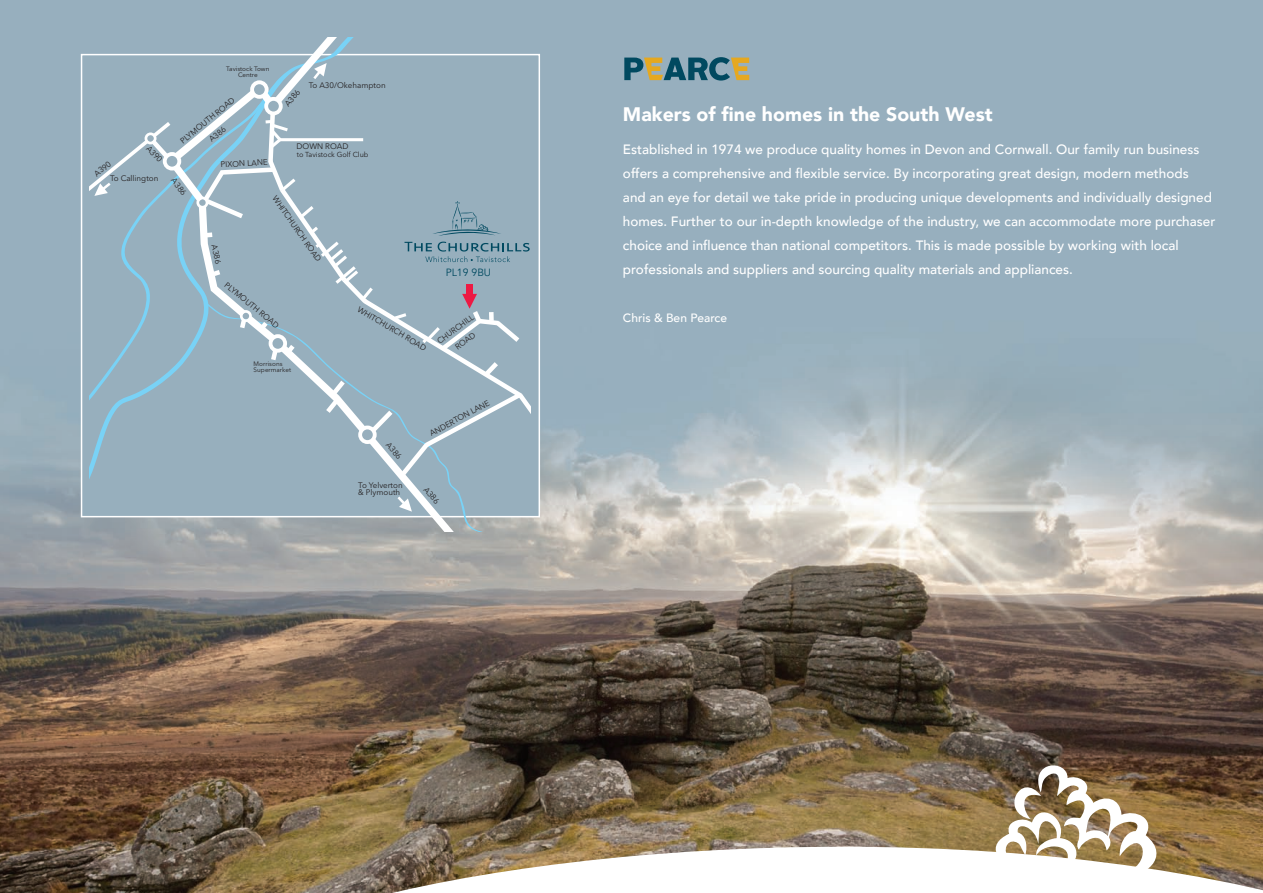
<style>
.page{position:relative;width:1263px;height:893px;background:#fff}
.page>*{position:absolute;margin:0;border:0;box-sizing:border-box;transform-origin:0 0}
.t1{font:900 19.5px "Avenir";color:#fff}
.t2{font:500 13.5px/24px "Avenir";color:#fff}
.t3{font:500 12px "Avenir";color:#fff}
.t4{font:10.5px "Avenir";color:#004960}
.t5{font:7.95px/15.1px "Avenir Next";color:#231f20;text-align:center}
.t6{font:7.2px "Avenir Next";color:#231f20}
.t7{font:6.45px/6.4px "Avenir Next";color:#231f20}
</style>
<div class="page">
<img style="left:0;top:0;width:1263px;height:893px">
<svg style="left:313px;top:803px;width:950px;height:90px"></svg>
<svg style="left:984px;top:759px;width:189px;height:122px"></svg>
<div style="left:81px;top:54px;width:459px;height:463px;background:#97afbd;border:2px solid #fff"></div>
<svg style="left:90px;top:38px;width:441px;height:493px"></svg>
<svg style="left:624px;top:57px;width:125px;height:24px;background:#6b867e"></svg>
<p class="t7" style="left:226px;top:65px;width:45px;text-align:center">Tavistock Town<br>Centre</p>
<p class="t5" style="left:309px;top:77px;width:78px">To A30/Okehampton</p>
<p class="t5" style="left:280px;top:100px;width:21px;rotate:-50deg">A386</p>
<p class="t5" style="left:176px;top:135px;width:69px;rotate:-39deg">PLYMOUTH ROAD</p>
<p class="t5" style="left:205px;top:134px;width:21px;rotate:-40deg">A386</p>
<p class="t5" style="left:297px;top:139px;width:53px">DOWN ROAD</p>
<p class="t5" style="left:154px;top:141px;width:21px;rotate:47deg">A390</p>
<p class="t6" style="left:297px;top:148px;width:73px">to Tavistock Golf Club</p>
<p class="t5" style="left:220px;top:157px;width:49px;rotate:-3deg">PIXON LANE</p>
<p class="t5" style="left:90px;top:169px;width:21px;rotate:-39deg">A390</p>
<p class="t5" style="left:110px;top:171px;width:50px">To Callington</p>
<p class="t5" style="left:179px;top:174px;width:21px;rotate:53deg">A386</p>
<p class="t5" style="left:281px;top:192px;width:80px;rotate:55deg">WHITCHURCH ROAD</p>
<p class="t5" style="left:222px;top:243px;width:21px;rotate:78deg">A386</p>
<p class="t5" style="left:231px;top:278px;width:69px;rotate:39deg">PLYMOUTH ROAD</p>
<p class="t7" style="left:253px;top:360px;width:39px;rotate:-1deg">Morrisons<br>Supermarket</p>
<p class="t5" style="left:362px;top:301px;width:80px;rotate:31deg">WHITCHURCH ROAD</p>
<p class="t4" style="left:446px;top:266px;width:47px">PL19 9BU</p>
<p class="t5" style="left:433px;top:336px;width:45px;rotate:-37deg">CHURCHILL<br>ROAD</p>
<p class="t5" style="left:394px;top:438px;width:21px;rotate:50deg">A386</p>
<p class="t5" style="left:358px;top:481px;width:46px;line-height:7.2px;text-align:left">To Yelverton &amp; Plymouth</p>
<p class="t5" style="left:426px;top:427px;width:68px;rotate:-28deg">ANDERTON LANE</p>
<p class="t5" style="left:431px;top:483px;width:21px;rotate:50deg">A386</p>
<h1 class="t1" style="left:623px;top:97px;width:371px">Makers of fine homes in the South West</h1>
<p class="t2" style="left:623px;top:137px;width:594px">Established in 1974 we produce quality homes in Devon and Cornwall. Our family run business offers a comprehensive and flexible service. By incorporating great design, modern methods<br>and an eye for detail we take pride in producing unique developments and individually designed homes. Further to our in-depth knowledge of the industry, we can accommodate more purchaser choice and influence than national competitors. This is made possible by working with local professionals and suppliers and sourcing quality materials and appliances.</p>
<p class="t3" style="left:623px;top:308px;width:106px">Chris &amp; Ben Pearce</p>
</div>
